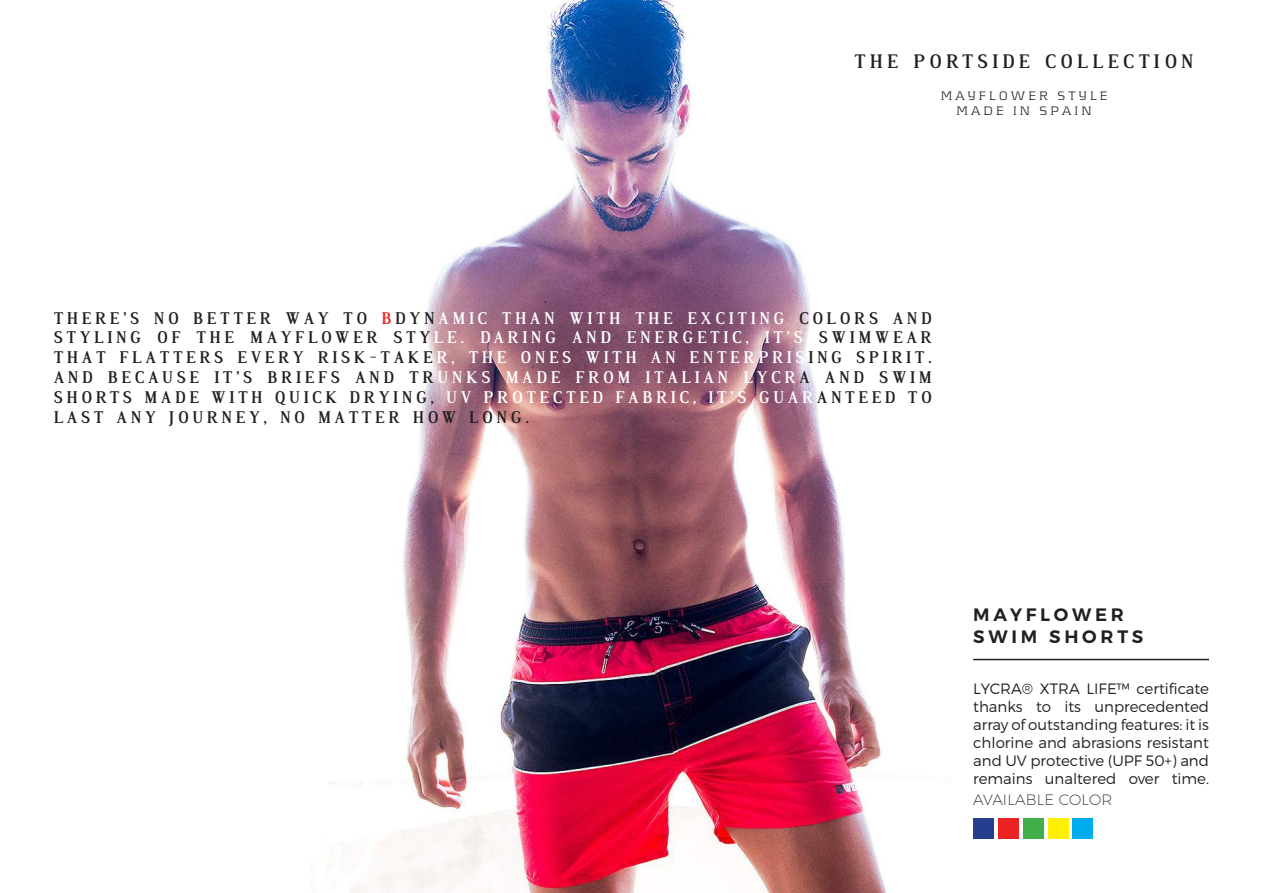
<style>
.page{position:relative;width:1263px;height:893px;background:#fff}
.page>*{position:absolute;margin:0;border:0;box-sizing:border-box;transform-origin:0 0}
.t1{font:700 19.05px "Dustismo Roman";letter-spacing:.25em;color:#231f20}
.t2{font:600 18px/21.6px "Montserrat";letter-spacing:.21em;color:#231f20}
.t3{font:700 16.5px/19.8px "Dustismo Roman";letter-spacing:.25em;color:#231f20;text-align:justify}
.t4{font:300 15px/18px "Montserrat";color:#231f20;text-align:justify}
.t5{font:200 15px "Montserrat";letter-spacing:.01em;color:#231f20}
.t6{font:300 12.75px/15.3px "Kontrapunkt";letter-spacing:.25em;color:#231f20;text-align:center}
.s1{color:#ee2123}
.s2{color:#fff}
</style>
<div class="page">
<img style="left:327px;top:0;width:560px;height:893px">
<div style="left:973px;top:818px;width:21px;height:21px;background:#253f8e"></div>
<div style="left:998px;top:818px;width:20px;height:21px;background:#ee2123"></div>
<div style="left:1023px;top:818px;width:20px;height:21px;background:#40ae49"></div>
<div style="left:1048px;top:818px;width:20px;height:21px;background:#fff101"></div>
<div style="left:1073px;top:818px;width:20px;height:21px;background:#00aeef"></div>
<hr style="left:973px;top:659px;width:236px;height:1px;background:#231f20">
<p class="t1" style="left:855px;top:48px;width:340px">THE PORTSIDE COLLECTION</p>
<p class="t6" style="left:941px;top:87px;width:168px">MAYFLOWER STYLE<br>MADE IN SPAIN</p>
<p class="t3" style="left:54px;top:307px;width:879px">THERE’S NO BETTER WAY TO <span class="s1">B</span>DYN<span class="s2">AMIC THAN WITH THE EXCITING</span> COLORS AND STYLING OF THE MAYFLOWER STY<span class="s2">LE. DARING AND ENERGETIC, IT’S</span> SWIMWEAR THAT FLATTERS EVERY RISK-TAKE<span class="s2">R, THE ONES WITH AN ENTERPRIS</span>ING SPIRIT.<br>AND BECAUSE IT’S BRIEFS AND TR<span class="s2">UNKS MADE FROM ITALIAN LYCR</span>A AND SWIM SHORTS MADE WITH QUICK DRYING, <span class="s2">UV PROTECTED FABRIC, IT’S GUAR</span>ANTEED TO LAST ANY JOURNEY, NO MATTER HOW LONG.</p>
<p class="t2" style="left:973px;top:604px;width:172px">MAYFLOWER<br>SWIM SHORTS</p>
<p class="t4" style="left:973px;top:679px;width:237px">LYCRA® XTRA LIFE™ certificate thanks to its unprecedented array of outstanding features: it is chlorine and abrasions resistant and UV protective (UPF 50+) and remains unaltered over time.</p>
<p class="t5" style="left:973px;top:790px;width:141px">AVAILABLE COLOR</p>
</div>
